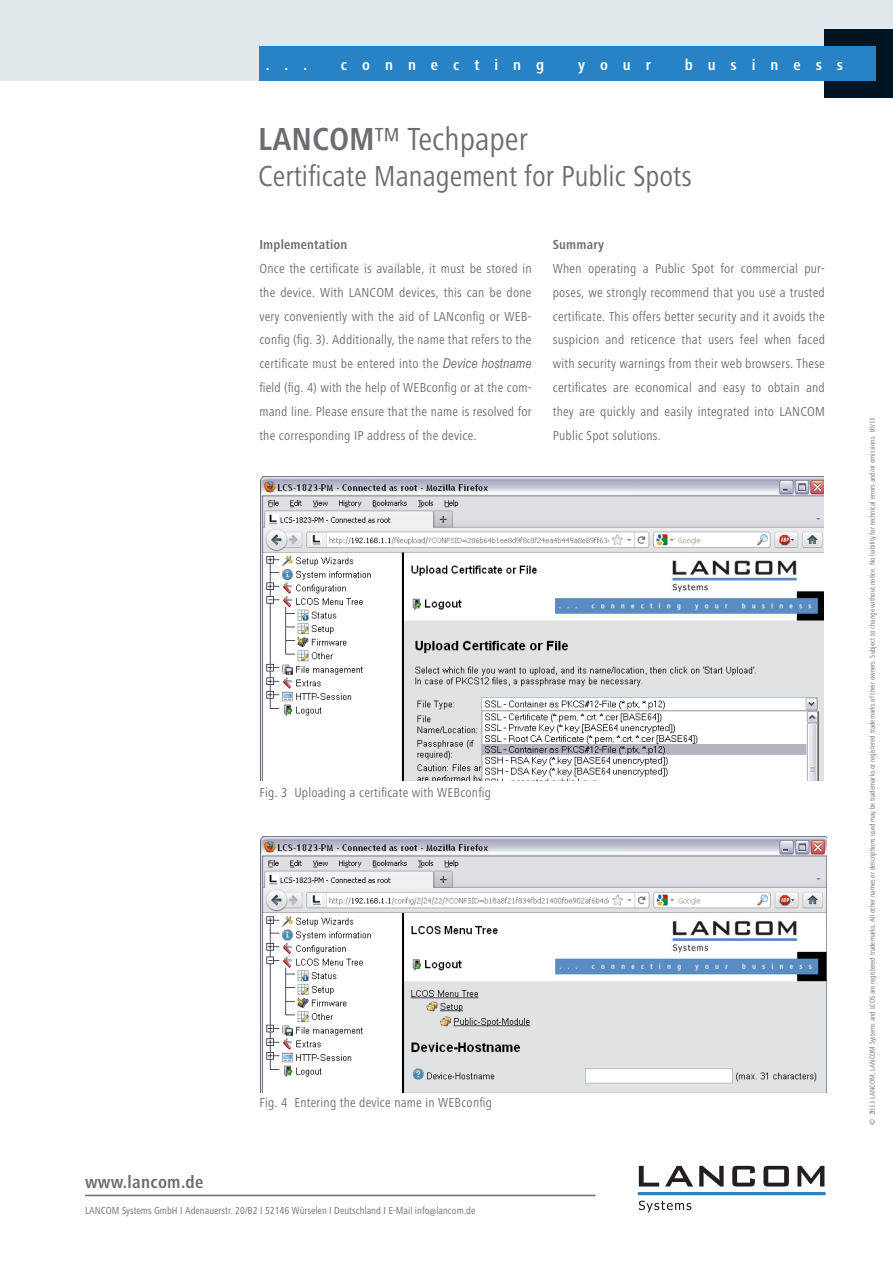
<style>
.page{position:relative;width:893px;height:1263px;background:#fff}
.page>*{position:absolute;margin:0;border:0;box-sizing:border-box;transform-origin:0 0}
.t1{font:condensed 33px "Frutiger Next LT";color:#6c6d70}
.t2{font:condensed 30px "Frutiger Next LT";color:#6c6d70}
.t3{font:700 condensed 18px "Frutiger Next LT";letter-spacing:.015em;color:#6c6d70}
.t4{font:700 condensed 15.75px "Frutiger Next LT";letter-spacing:.95em;color:#fff}
.Body{font:condensed 13.5px/23.9px "Frutiger Next LT";letter-spacing:.015em;color:#6c6d70;text-align:justify}
.Body-2{font:700 condensed 13.5px "Frutiger Next LT";letter-spacing:.015em;color:#6c6d70}
.t5{font:condensed 10.5px "Frutiger Next LT";color:#6c6d70}
.t6{font:condensed 7.5px "Frutiger Next LT";color:#6c6d70}
.s1{font-weight:700}
.s2{font-family:"Arial Narrow";font-style:italic;font-stretch:normal}
.s3{font-family:"Times";font-stretch:normal}
</style>
<div class="page">
<svg style="left:639px;top:1166px;width:20px;height:20px"></svg>
<svg style="left:665px;top:1166px;width:28px;height:20px"></svg>
<svg style="left:699px;top:1166px;width:25px;height:20px"></svg>
<svg style="left:732px;top:1166px;width:23px;height:20px"></svg>
<svg style="left:763px;top:1166px;width:26px;height:20px"></svg>
<svg style="left:797px;top:1166px;width:27px;height:20px"></svg>
<svg style="left:639px;top:1200px;width:52px;height:12px"></svg>
<hr style="left:637px;top:1192px;width:189px;height:3px;background:#2783c5;border-radius:2px">
<hr style="left:85px;top:1195px;width:511px;height:1px;background:#6c6d70">
<div style="left:0;top:0;width:893px;height:81px;background:#e0e8ec"></div>
<div style="left:825px;top:30px;width:68px;height:68px;background:#001522"></div>
<div style="left:259px;top:47px;width:617px;height:34px;background:#2783c5"></div>
<img style="left:261px;top:476px;width:563px;height:304px">
<img style="left:261px;top:837px;width:565px;height:256px">
<p class="t4" style="left:266px;top:56px;width:43px">...</p>
<p class="t4" style="left:341px;top:56px;width:205px">connecting</p>
<p class="t4" style="left:578px;top:56px;width:74px">your</p>
<p class="t4" style="left:685px;top:56px;width:160px">business</p>
<p class="t1" style="left:259px;top:115px;width:279px"><span class="s1">LANCOM</span>™ Techpaper</p>
<p class="t2" style="left:259px;top:154px;width:210px">VDSL2-Technologie</p>
<p class="t1" style="left:258px;top:121px;width:271px"><span class="s1">LANCOM</span>™ Techpaper</p>
<p class="t2" style="left:258px;top:159px;width:435px">Certificate Management for Public Spots</p>
<p class="Body-2" style="left:259px;top:237px;width:90px">Implementation</p>
<p class="Body" style="left:259px;top:257px;width:274px">Once the certificate is available, it must be stored in the device. With LANCOM devices, this can be done very conveniently with the aid of LANconfig or WEB&shy;config (fig. 3). Additionally, the name that refers to the certificate must be entered into the <span class="s2">Device hostname </span>field (fig. 4) with the help of WEBconfig or at the com&shy;mand line. Please ensure that the name is resolved for the corresponding IP address of the device.</p>
<p class="Body-2" style="left:553px;top:237px;width:53px">Summary</p>
<p class="Body" style="left:553px;top:257px;width:274px">When operating a Public Spot for commercial pur&shy;poses, we strongly recommend that you use a trusted certificate. This offers better security and it avoids the suspicion and reticence that users feel when faced with security warnings from their web browsers. These certificates are economical and easy to obtain and they are quickly and easily integrated into LANCOM Public Spot solutions.</p>
<p class="Body" style="left:259px;top:780px;width:233px">Fig. 3 Uploading a certificate with WEBconfig</p>
<p class="t3" style="left:85px;top:1172px;width:120px">www.lancom.de</p>
<p class="Body" style="left:259px;top:1090px;width:234px">Fig. 4 Entering the device name in WEBconfig</p>
<p class="t5" style="left:85px;top:1205px;width:392px">LANCOM Systems GmbH I Adenauerstr. 20/B2 I 52146 Würselen I Deutschland I E-Mail info@lancom.de</p>
<p class="t6" style="left:868px;top:1125px;width:709px;rotate:-90deg">© <span class="s3">2011</span> LANCOM, LANCOM Systems and LCOS are registered trademarks. All other names or descriptions used may be trademarks or registered trademarks of their owners. Subject to change without notice. No liability for technical errors and/or omissions. <span class="s3">10</span>/<span class="s3">11</span></p>
</div>
